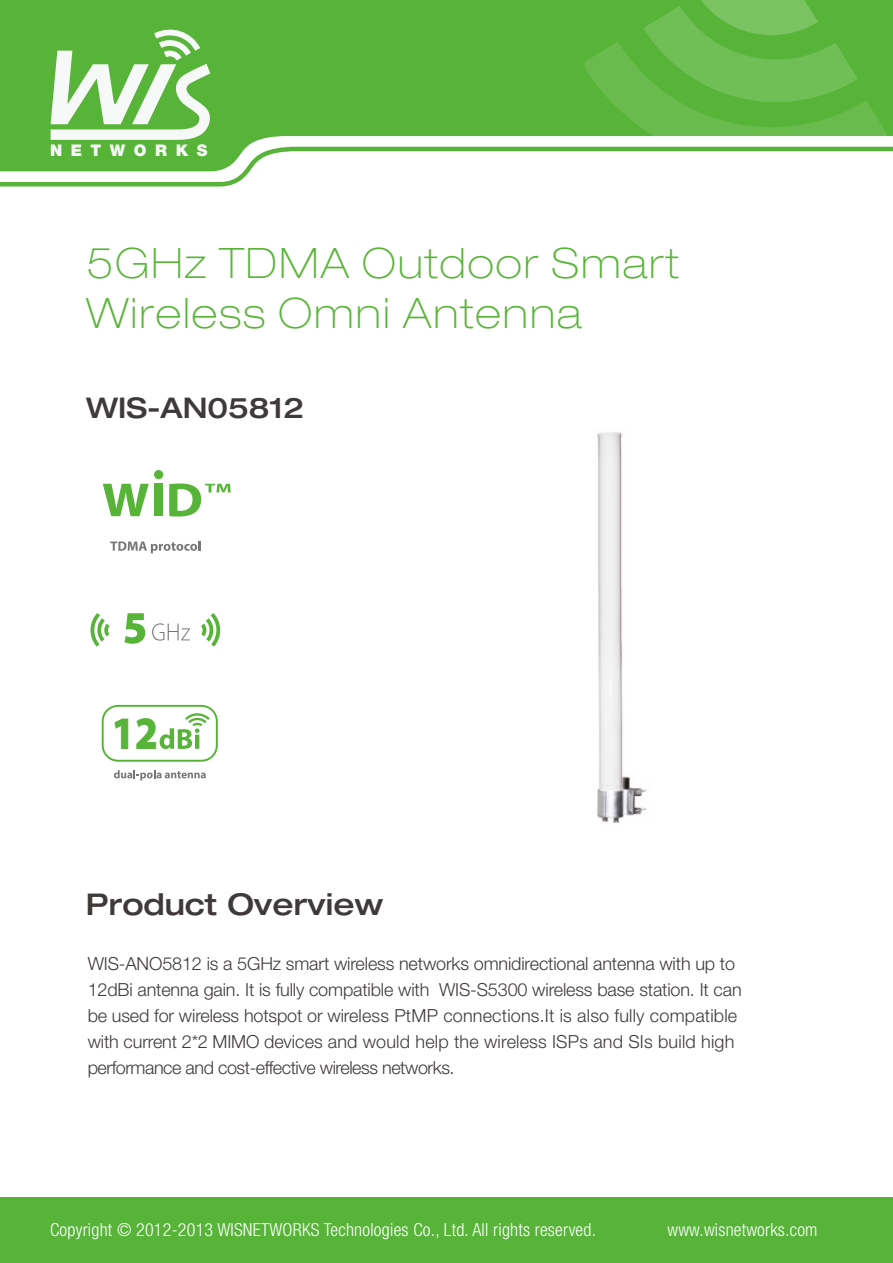
<style>
.page{position:relative;width:893px;height:1263px;background:#fff}
.page>*{position:absolute;margin:0;border:0;box-sizing:border-box;transform-origin:0 0}
.t1{font:900 46.8px "Myriad Pro";color:#57b438;scale:.88 1}
.t2{font:100 expanded 42px/50.4px "Helvetica Neue LT Pro";letter-spacing:.05em;color:#59b538}
.t3{font:500 expanded 30px "Helvetica Neue LT Pro";color:#3e3a39}
.t4{font:500 expanded 28.5px "Helvetica Neue LT Pro";color:#3e3a39}
.t5{font:300 18px/26.1px "Helvetica Neue LT Pro";letter-spacing:-.01em;color:#3e3a39}
.t6{font:300 condensed 18px "Helvetica Neue LT Pro";letter-spacing:.015em;color:#fff}
.t7{font:900 16.05px "Helvetica Neue LT Pro";letter-spacing:.53em;color:#f7f8f8}
</style>
<div class="page">
<div style="left:0;top:1197px;width:893px;height:66px;background:#57b438"></div>
<svg style="left:152px;top:623px;width:38px;height:18px"></svg>
<svg style="left:90px;top:613px;width:20px;height:34px"></svg>
<svg style="left:201px;top:613px;width:19px;height:34px"></svg>
<svg style="left:124px;top:613px;width:21px;height:31px"></svg>
<svg style="left:103px;top:484px;width:46px;height:32px"></svg>
<div style="left:155px;top:484px;width:8px;height:32px;background:#57b438"></div>
<svg style="left:169px;top:483px;width:62px;height:33px"></svg>
<div style="left:154px;top:470px;width:9px;height:9px;background:#57b438;border-radius:50%"></div>
<svg style="left:110px;top:541px;width:90px;height:12px"></svg>
<svg style="left:0;top:0;width:893px;height:187px"></svg>
<svg style="left:114px;top:770px;width:92px;height:10px"></svg>
<svg style="left:160px;top:713px;width:50px;height:36px"></svg>
<div style="left:102px;top:705px;width:116px;height:57px;border:2px solid #57b438;border-radius:15px"></div>
<img style="left:597px;top:432px;width:50px;height:391px">
<p class="t7" style="left:50px;top:141px;width:159px">NETWORKS</p>
<h2 class="t2" style="left:87px;top:237px;width:594px">5GHz TDMA Outdoor Smart<br>Wireless Omni Antenna</h2>
<h3 class="t4" style="left:86px;top:390px;width:219px">WIS-AN05812</h3>
<h1 class="t1" style="left:111px;top:707px;width:55px">12</h1>
<h3 class="t3" style="left:86px;top:885px;width:299px">Product Overview</h3>
<p class="t5" style="left:88px;top:950px;width:655px">WIS-ANO5812 is a 5GHz smart wireless networks omnidirectional antenna with up to 12dBi antenna gain. It is fully compatible with WIS-S5300 wireless base station. It can be used for wireless hotspot or wireless PtMP connections.It is also fully compatible with current 2*2 MIMO devices and would help the wireless ISPs and SIs build high performance and cost-effective wireless networks.</p>
<p class="t6" style="left:50px;top:1219px;width:547px">Copyright © 2012-2013 WISNETWORKS Technologies Co., Ltd. All rights reserved.</p>
<p class="t6" style="left:667px;top:1219px;width:152px">www.wisnetworks.com</p>
</div>
